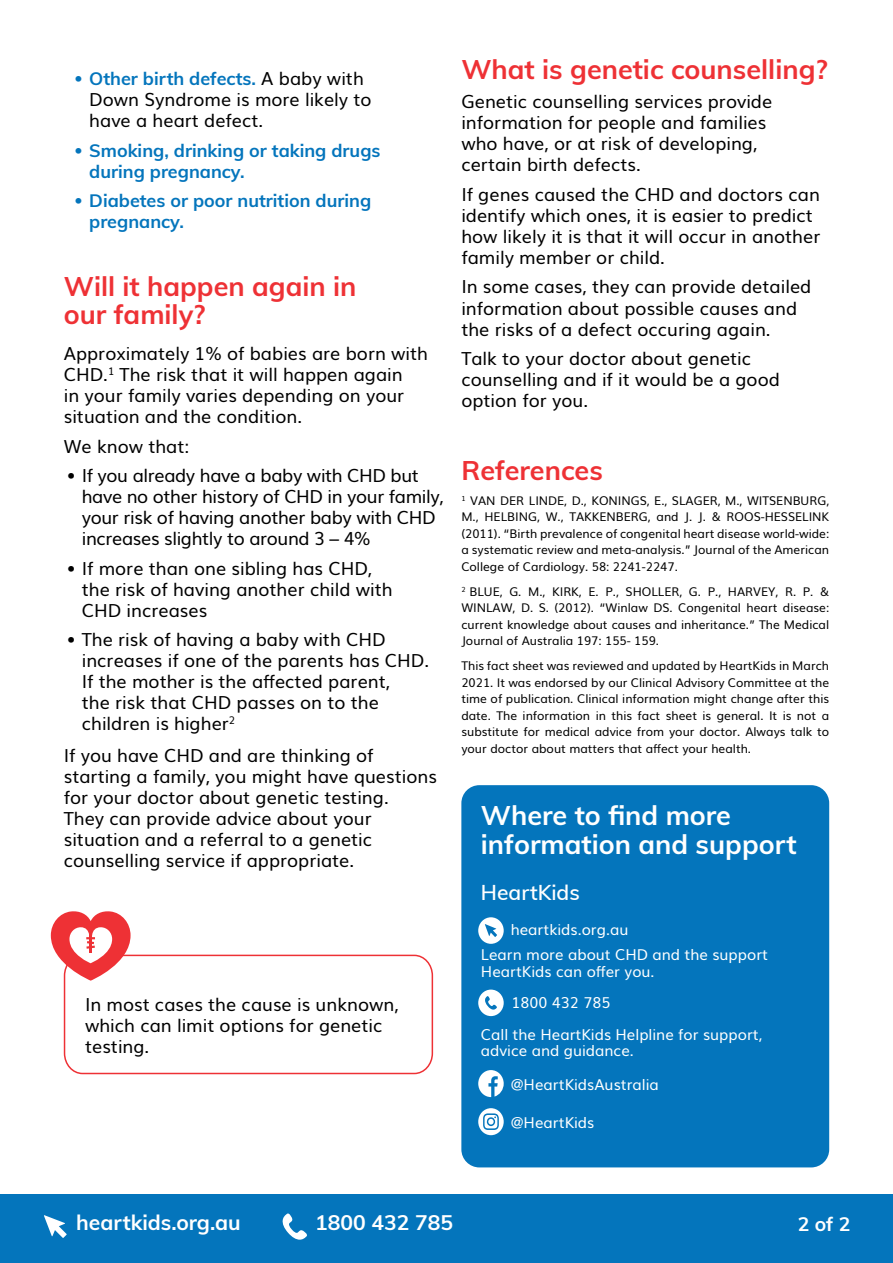
<style>
.page{position:relative;width:893px;height:1263px;background:#fff}
.page>*{position:absolute;margin:0;border:0;box-sizing:border-box;transform-origin:0 0}
.t1{font:700 27px/28.5px "Muli";color:#ee3135}
.t2{font:700 27px/28.5px "Muli";color:#fff}
.t3{font:700 21px "Muli";color:#fff}
.t4{font:600 21px "Muli";color:#fff}
.t5{font:700 19.5px "Muli";color:#fff}
.t6{font:18px/21px "Muli";color:#000}
.t7{font:18px/21px "Muli";letter-spacing:-.02em;color:#000}
.t8{font:700 18px/21px "Muli";color:#0475bc}
.t9{font:15px/25px "Muli";color:#fff}
.t10{font:12px/16.5px "Muli";color:#000;text-align:justify}
.s1{color:#0475bc}
.s2{font-weight:700;color:#0475bc}
.s3{font-weight:400}
</style>
<div class="page">
<div style="left:0;top:1194px;width:893px;height:69px;background:#0475bc"></div>
<svg style="left:44px;top:1215px;width:23px;height:23px"></svg>
<svg style="left:282px;top:1213px;width:25px;height:27px"></svg>
<div style="left:461px;top:785px;width:368px;height:382px;background:#0475bc;border-radius:18px"></div>
<div style="left:478px;top:917px;width:26px;height:27px;background:#fff;border-radius:50%"></div>
<svg style="left:485px;top:924px;width:12px;height:13px"></svg>
<div style="left:478px;top:989px;width:26px;height:27px;background:#fff;border-radius:50%"></div>
<svg style="left:485px;top:996px;width:12px;height:14px"></svg>
<svg style="left:478px;top:1070px;width:26px;height:27px"></svg>
<svg style="left:478px;top:1108px;width:26px;height:27px"></svg>
<svg style="left:51px;top:911px;width:383px;height:164px"></svg>
<p class="t6" style="left:89px;top:67px;width:284px;text-indent:-15px"><span class="s1">•</span> <span class="s2">Other birth defects.</span> A baby with<br>Down Syndrome is more likely to have a heart defect.</p>
<p class="t8" style="left:89px;top:139px;width:293px;text-indent:-15px"><span class="s3">•</span> Smoking, drinking or taking drugs during pregnancy.</p>
<p class="t8" style="left:89px;top:189px;width:284px;text-indent:-15px"><span class="s3">•</span> Diabetes or poor nutrition during pregnancy.</p>
<h1 class="t1" style="left:64px;top:271px;width:294px">Will it happen again in our family?</h1>
<p class="t6" style="left:64px;top:342px;width:366px">Approximately 1% of babies are born with CHD.<sup>1</sup> The risk that it will happen again<br>in your family varies depending on your situation and the condition.</p>
<p class="t6" style="left:64px;top:434px;width:127px">We know that:</p>
<p class="t7" style="left:82px;top:464px;width:363px;text-indent:-15px">• If you already have a baby with CHD but have no other history of CHD in your family, your risk of having another baby with CHD increases slightly to around 3 – 4%</p>
<p class="t6" style="left:82px;top:556px;width:312px;text-indent:-15px">• If more than one sibling has CHD, the risk of having another child with<br>CHD increases</p>
<p class="t6" style="left:82px;top:628px;width:349px;text-indent:-15px">• The risk of having a baby with CHD increases if one of the parents has CHD.<br>If the mother is the affected parent,<br>the risk that CHD passes on to the children is higher<sup>2</sup></p>
<p class="t6" style="left:64px;top:743px;width:375px">If you have CHD and are thinking of starting a family, you might have questions for your doctor about genetic testing.<br>They can provide advice about your situation and a referral to a genetic counselling service if appropriate.</p>
<p class="t6" style="left:85px;top:992px;width:315px">In most cases the cause is unknown, which can limit options for genetic testing.</p>
<h1 class="t1" style="left:461px;top:54px;width:368px">What is genetic counselling?</h1>
<p class="t6" style="left:461px;top:90px;width:312px">Genetic counselling services provide information for people and families who have, or at risk of developing, certain birth defects.</p>
<p class="t6" style="left:461px;top:183px;width:361px">If genes caused the CHD and doctors can identify which ones, it is easier to predict how likely it is that it will occur in another family member or child.</p>
<p class="t6" style="left:461px;top:275px;width:351px">In some cases, they can provide detailed information about possible causes and the risks of a defect occuring again.</p>
<p class="t6" style="left:461px;top:347px;width:320px">Talk to your doctor about genetic counselling and if it would be a good option for you.</p>
<h1 class="t1" style="left:461px;top:454px;width:143px">References</h1>
<p class="t10" style="left:461px;top:491px;width:369px"><sup>1</sup> VAN DER LINDE, D., KONINGS, E., SLAGER, M., WITSENBURG, M., HELBING, W., TAKKENBERG, and J. J. &amp; ROOS-HESSELINK (2011). “Birth prevalence of congenital heart disease world-wide: a systematic review and meta-analysis.” Journal of the American College of Cardiology. 58: 2241-2247.</p>
<p class="t10" style="left:461px;top:582px;width:369px"><sup>2</sup> BLUE, G. M., KIRK, E. P., SHOLLER, G. P., HARVEY, R. P. &amp; WINLAW, D. S. (2012). “Winlaw DS. Congenital heart disease: current knowledge about causes and inheritance.” The Medical Journal of Australia 197: 155- 159.</p>
<p class="t10" style="left:461px;top:657px;width:369px">This fact sheet was reviewed and updated by HeartKids in March 2021. It was endorsed by our Clinical Advisory Committee at the time of publication. Clinical information might change after this date. The information in this fact sheet is general. It is not a substitute for medical advice from your doctor. Always talk to your doctor about matters that affect your health.</p>
<h1 class="t2" style="left:481px;top:800px;width:317px">Where to find more information and support</h1>
<p class="t4" style="left:481px;top:877px;width:100px">HeartKids</p>
<p class="t9" style="left:481px;top:916px;width:289px;text-indent:30px">heartkids.org.au<br>Learn more about CHD and the support</p>
<p class="t9" style="left:481px;top:958px;width:175px">HeartKids can offer you.</p>
<p class="t9" style="left:511px;top:989px;width:100px">1800 432 785</p>
<p class="t9" style="left:481px;top:1020px;width:283px">Call the HeartKids Helpline for support,</p>
<p class="t9" style="left:481px;top:1037px;width:155px">advice and guidance.</p>
<p class="t9" style="left:511px;top:1070px;width:150px">@HeartKidsAustralia</p>
<p class="t9" style="left:511px;top:1108px;width:85px">@HeartKids</p>
<p class="t3" style="left:76px;top:1207px;width:166px">heartkids.org.au</p>
<p class="t3" style="left:315px;top:1207px;width:140px">1800 432 785</p>
<p class="t5" style="left:798px;top:1210px;width:54px">2 of 2</p>
</div>
